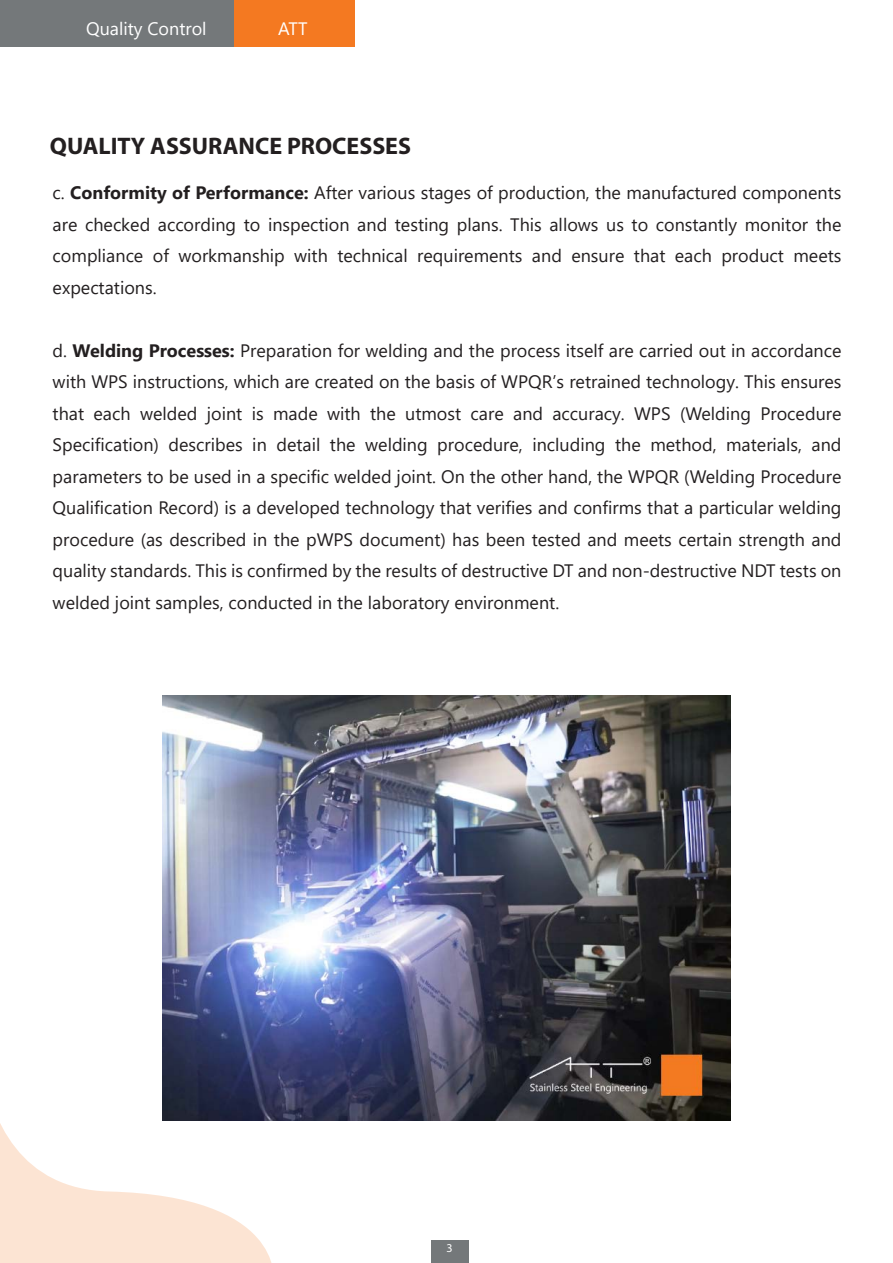
<style>
.page{position:relative;width:893px;height:1263px;background:#fff}
.page>*{position:absolute;margin:0;border:0;box-sizing:border-box;transform-origin:0 0}
.t1{font:700 24px "Myriad Pro";color:#231f20}
.t2{font:18px/31.5px "Segoe UI";color:#231f20;text-align:justify}
.t3{font:18px "Segoe UI";color:#fff}
.t4{font:12px "Myriad Pro";color:#fff}
.s1{font-weight:700}
</style>
<div class="page">
<div style="left:0;top:0;width:235px;height:46px;background:#74787a"></div>
<div style="left:235px;top:38px;width:120px;height:8px;background:#f47921"></div>
<div style="left:235px;top:0;width:120px;height:39px;background:#f47921"></div>
<div style="left:431px;top:1240px;width:37px;height:23px;background:#74787a"></div>
<svg style="left:0;top:1120px;width:274px;height:143px"></svg>
<img style="left:162px;top:695px;width:569px;height:425px">
<p class="t3" style="left:86px;top:12px;width:122px">Quality Control</p>
<p class="t3" style="left:278px;top:12px;width:31px">ATT</p>
<h1 class="t1" style="left:50px;top:130px;width:363px">QUALITY ASSURANCE PROCESSES</h1>
<p class="t2" style="left:53px;top:175px;width:790px">c. <span class="s1">Conformity of Performance:</span> After various stages of production, the manufactured components are checked according to inspection and testing plans. This allows us to constantly monitor the compliance of workmanship with technical requirements and ensure that each product meets expectations.</p>
<p class="t2" style="left:53px;top:333px;width:790px">d. <span class="s1">Welding Processes:</span> Preparation for welding and the process itself are carried out in accordance with WPS instructions, which are created on the basis of WPQR’s retrained technology. This ensures that each welded joint is made with the utmost care and accuracy. WPS (Welding Procedure Specification) describes in detail the welding procedure, including the method, materials, and parameters to be used in a specific welded joint. On the other hand, the WPQR (Welding Procedure Qualification Record) is a developed technology that verifies and confirms that a particular welding procedure (as described in the pWPS document) has been tested and meets certain strength and quality standards. This is confirmed by the results of destructive DT and non-destructive NDT tests on welded joint samples, conducted in the laboratory environment.</p>
<p class="t4" style="left:446px;top:1241px;width:8px">3</p>
</div>
